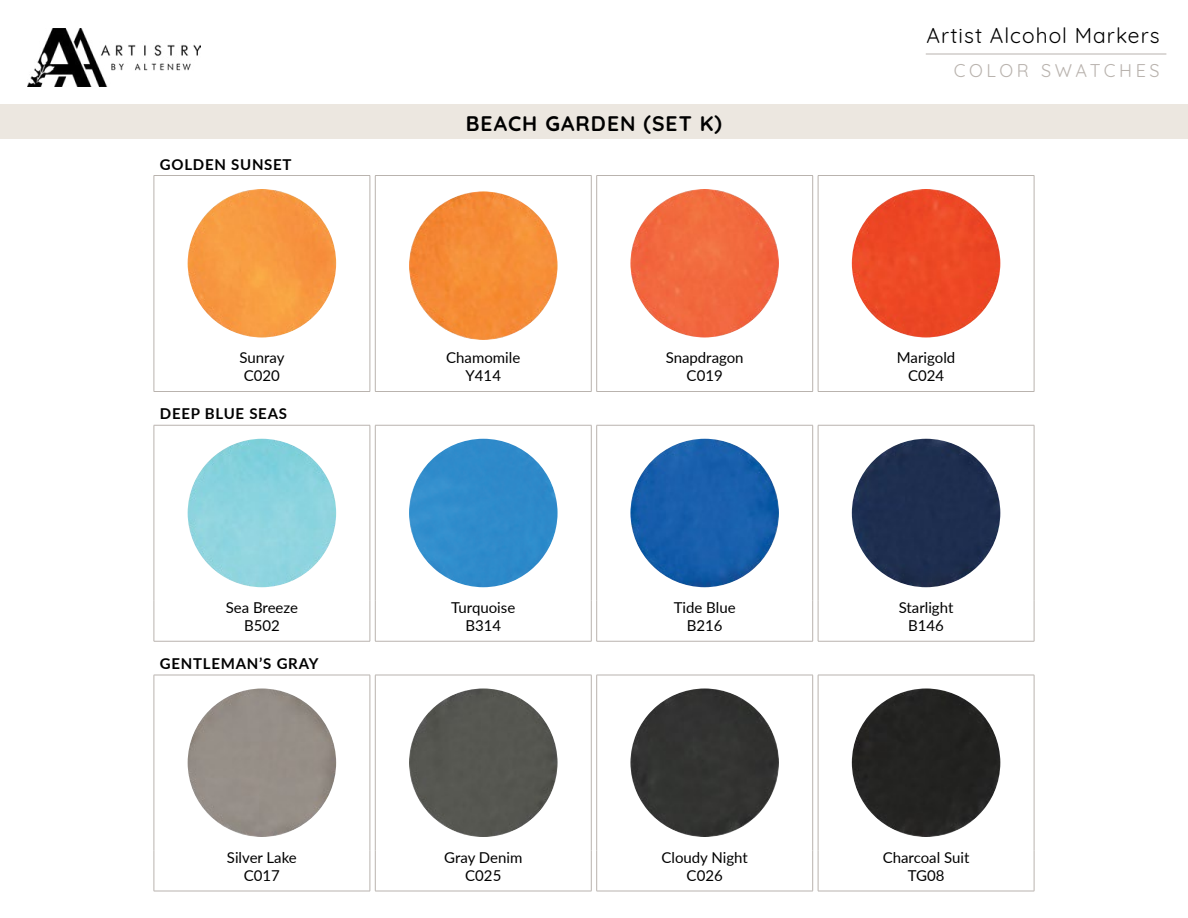
<style>
.page{position:relative;width:1188px;height:918px;background:#fff}
.page>*{position:absolute;margin:0;border:0;box-sizing:border-box;transform-origin:0 0}
.t1{font:21px "Quicksand";letter-spacing:.05em;color:#000}
.t2{font:700 21px "Quicksand";letter-spacing:.05em;color:#000}
.t3{font:18px "Quicksand";letter-spacing:.2em;color:#b9b3ae}
.t4{font:15px/18px "Lato";color:#000;text-align:center}
.t5{font:700 15px "Lato";letter-spacing:.05em;color:#000}
</style>
<div class="page">
<img style="left:27px;top:29px;width:174px;height:57px">
<hr style="left:926px;top:54px;width:240px;height:1px;background:#b9b3ae">
<hr style="left:154px;top:175px;width:216px;height:1px;background:#b9b3ae">
<hr style="left:154px;top:176px;width:1px;height:175px;background:#b9b3ae">
<hr style="left:370px;top:176px;width:1px;height:175px;background:#b9b3ae">
<hr style="left:154px;top:351px;width:1px;height:40px;background:#b9b3ae">
<hr style="left:370px;top:351px;width:1px;height:40px;background:#b9b3ae">
<hr style="left:154px;top:391px;width:216px;height:1px;background:#b9b3ae">
<hr style="left:154px;top:425px;width:216px;height:1px;background:#b9b3ae">
<hr style="left:154px;top:425px;width:1px;height:176px;background:#b9b3ae">
<hr style="left:370px;top:425px;width:1px;height:176px;background:#b9b3ae">
<hr style="left:154px;top:675px;width:216px;height:1px;background:#b9b3ae">
<hr style="left:154px;top:675px;width:1px;height:175px;background:#b9b3ae">
<hr style="left:370px;top:675px;width:1px;height:175px;background:#b9b3ae">
<hr style="left:375px;top:175px;width:216px;height:1px;background:#b9b3ae">
<hr style="left:375px;top:176px;width:1px;height:175px;background:#b9b3ae">
<hr style="left:591px;top:176px;width:1px;height:175px;background:#b9b3ae">
<hr style="left:375px;top:351px;width:1px;height:40px;background:#b9b3ae">
<hr style="left:591px;top:351px;width:1px;height:40px;background:#b9b3ae">
<hr style="left:375px;top:391px;width:216px;height:1px;background:#b9b3ae">
<hr style="left:375px;top:425px;width:216px;height:1px;background:#b9b3ae">
<hr style="left:375px;top:425px;width:1px;height:176px;background:#b9b3ae">
<hr style="left:591px;top:425px;width:1px;height:176px;background:#b9b3ae">
<hr style="left:375px;top:675px;width:216px;height:1px;background:#b9b3ae">
<hr style="left:375px;top:675px;width:1px;height:175px;background:#b9b3ae">
<hr style="left:591px;top:675px;width:1px;height:175px;background:#b9b3ae">
<hr style="left:597px;top:175px;width:216px;height:1px;background:#b9b3ae">
<hr style="left:596px;top:176px;width:1px;height:175px;background:#b9b3ae">
<hr style="left:812px;top:176px;width:1px;height:175px;background:#b9b3ae">
<hr style="left:596px;top:351px;width:1px;height:40px;background:#b9b3ae">
<hr style="left:812px;top:351px;width:1px;height:40px;background:#b9b3ae">
<hr style="left:597px;top:391px;width:216px;height:1px;background:#b9b3ae">
<hr style="left:597px;top:425px;width:216px;height:1px;background:#b9b3ae">
<hr style="left:596px;top:425px;width:1px;height:176px;background:#b9b3ae">
<hr style="left:812px;top:425px;width:1px;height:176px;background:#b9b3ae">
<hr style="left:597px;top:675px;width:216px;height:1px;background:#b9b3ae">
<hr style="left:596px;top:675px;width:1px;height:175px;background:#b9b3ae">
<hr style="left:812px;top:675px;width:1px;height:175px;background:#b9b3ae">
<hr style="left:818px;top:175px;width:216px;height:1px;background:#b9b3ae">
<hr style="left:818px;top:176px;width:1px;height:175px;background:#b9b3ae">
<hr style="left:1034px;top:176px;width:1px;height:175px;background:#b9b3ae">
<hr style="left:818px;top:351px;width:1px;height:40px;background:#b9b3ae">
<hr style="left:1034px;top:351px;width:1px;height:40px;background:#b9b3ae">
<hr style="left:818px;top:391px;width:216px;height:1px;background:#b9b3ae">
<hr style="left:818px;top:425px;width:216px;height:1px;background:#b9b3ae">
<hr style="left:818px;top:425px;width:1px;height:176px;background:#b9b3ae">
<hr style="left:1034px;top:425px;width:1px;height:176px;background:#b9b3ae">
<hr style="left:818px;top:675px;width:216px;height:1px;background:#b9b3ae">
<hr style="left:818px;top:675px;width:1px;height:175px;background:#b9b3ae">
<hr style="left:1034px;top:675px;width:1px;height:175px;background:#b9b3ae">
<hr style="left:154px;top:850px;width:1px;height:41px;background:#b9b3ae">
<hr style="left:370px;top:850px;width:1px;height:41px;background:#b9b3ae">
<hr style="left:154px;top:891px;width:216px;height:1px;background:#b9b3ae">
<hr style="left:375px;top:850px;width:1px;height:41px;background:#b9b3ae">
<hr style="left:591px;top:850px;width:1px;height:41px;background:#b9b3ae">
<hr style="left:375px;top:891px;width:216px;height:1px;background:#b9b3ae">
<hr style="left:596px;top:850px;width:1px;height:41px;background:#b9b3ae">
<hr style="left:812px;top:850px;width:1px;height:41px;background:#b9b3ae">
<hr style="left:597px;top:891px;width:216px;height:1px;background:#b9b3ae">
<hr style="left:818px;top:850px;width:1px;height:41px;background:#b9b3ae">
<hr style="left:1034px;top:850px;width:1px;height:41px;background:#b9b3ae">
<hr style="left:818px;top:891px;width:216px;height:1px;background:#b9b3ae">
<hr style="left:154px;top:601px;width:1px;height:40px;background:#b9b3ae">
<hr style="left:370px;top:601px;width:1px;height:40px;background:#b9b3ae">
<hr style="left:154px;top:641px;width:216px;height:1px;background:#b9b3ae">
<hr style="left:375px;top:601px;width:1px;height:40px;background:#b9b3ae">
<hr style="left:591px;top:601px;width:1px;height:40px;background:#b9b3ae">
<hr style="left:375px;top:641px;width:216px;height:1px;background:#b9b3ae">
<hr style="left:596px;top:601px;width:1px;height:40px;background:#b9b3ae">
<hr style="left:812px;top:601px;width:1px;height:40px;background:#b9b3ae">
<hr style="left:597px;top:641px;width:216px;height:1px;background:#b9b3ae">
<hr style="left:818px;top:601px;width:1px;height:40px;background:#b9b3ae">
<hr style="left:1034px;top:601px;width:1px;height:40px;background:#b9b3ae">
<hr style="left:818px;top:641px;width:216px;height:1px;background:#b9b3ae">
<img style="left:188px;top:189px;width:148px;height:149px;border-radius:74px">
<img style="left:409px;top:191px;width:149px;height:149px;border-radius:74px">
<img style="left:630px;top:189px;width:149px;height:149px;border-radius:74px">
<div style="left:852px;top:189px;width:148px;height:149px;background:#ed4824;border-radius:74px"></div>
<img style="left:188px;top:439px;width:148px;height:148px;border-radius:74px">
<div style="left:409px;top:439px;width:149px;height:148px;background:#2f8bcb;border-radius:74px"></div>
<img style="left:630px;top:439px;width:149px;height:148px;border-radius:74px">
<div style="left:852px;top:439px;width:148px;height:148px;background:#1e2e4f;border-radius:74px"></div>
<img style="left:188px;top:688px;width:148px;height:149px;border-radius:74px">
<div style="left:409px;top:688px;width:149px;height:149px;background:#555651;border-radius:74px"></div>
<div style="left:630px;top:688px;width:149px;height:149px;background:#323331;border-radius:74px"></div>
<div style="left:852px;top:688px;width:148px;height:149px;background:#232321;border-radius:74px"></div>
<div style="left:0;top:104px;width:1188px;height:34px;background:#ece7e0"></div>
<p class="t5" style="left:160px;top:153px;width:133px">GOLDEN SUNSET</p>
<h1 class="t2" style="left:466px;top:107px;width:258px">BEACH GARDEN (SET K)</h1>
<h1 class="t1" style="left:927px;top:19px;width:234px">Artist Alcohol Markers</h1>
<p class="t3" style="left:954px;top:56px;width:207px">COLOR SWATCHES</p>
<p class="t4" style="left:240px;top:348px;width:47px;text-align:left">Sunray<br>C020</p>
<p class="t4" style="left:446px;top:348px;width:76px">Chamomile<br>Y414</p>
<p class="t4" style="left:666px;top:348px;width:79px">Snapdragon<br>C019</p>
<p class="t4" style="left:897px;top:348px;width:60px">Marigold<br>C024</p>
<p class="t5" style="left:160px;top:403px;width:129px">DEEP BLUE SEAS</p>
<p class="t4" style="left:226px;top:598px;width:74px">Sea Breeze<br>B502</p>
<p class="t4" style="left:451px;top:598px;width:66px">Turquoise<br>B314</p>
<p class="t4" style="left:674px;top:598px;width:63px">Tide Blue<br>B216</p>
<p class="t4" style="left:899px;top:598px;width:56px">Starlight<br>B146</p>
<p class="t5" style="left:160px;top:652px;width:160px">GENTLEMAN’S GRAY</p>
<p class="t4" style="left:227px;top:847px;width:71px">Silver Lake<br>C017</p>
<p class="t4" style="left:444px;top:847px;width:80px">Gray Denim<br>C025</p>
<p class="t4" style="left:662px;top:847px;width:88px">Cloudy Night<br>C026</p>
<p class="t4" style="left:883px;top:847px;width:88px">Charcoal Suit<br>TG08</p>
</div>
